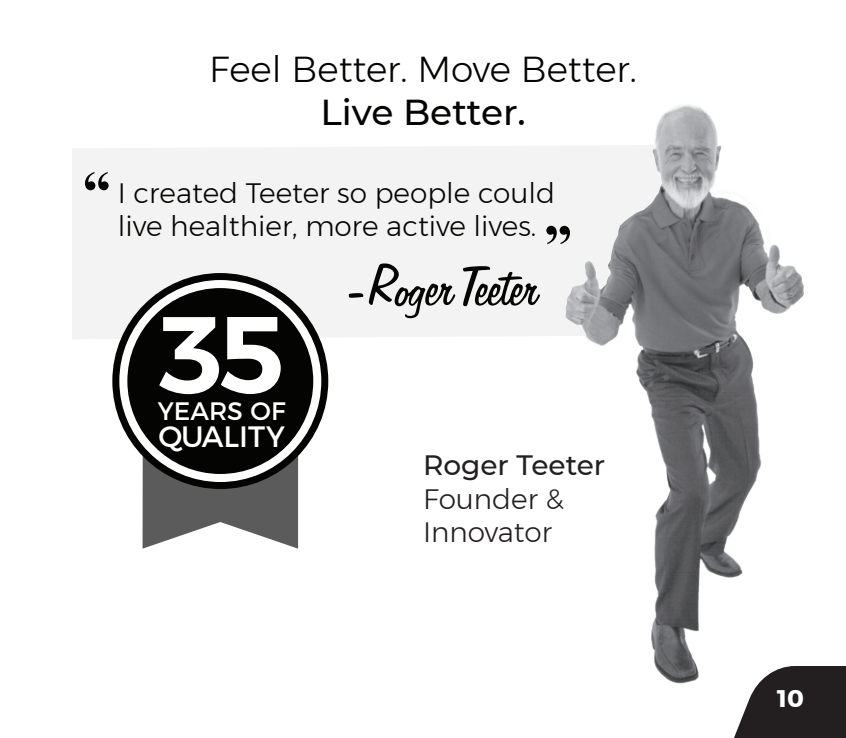
<style>
.page{position:relative;width:846px;height:738px;background:#fff}
.page>*{position:absolute;margin:0;border:0;box-sizing:border-box;transform-origin:0 0}
.t1{font:600 108.8px "Montserrat";color:#fff}
.t2{font:64px "Freehand 575 BT Regular B";color:#040503}
.t3{font:300 36px "Montserrat";color:#040503}
.t4{font:500 36px "Montserrat";color:#040503}
.t5{font:29.6px "Montserrat";color:#fff}
.t6{font:300 28px/33.6px "Montserrat";color:#040503}
.t7{font:300 28px/33.6px "Montserrat";color:#231f20}
.t8{font:500 28px "Montserrat";color:#231f20}
.t9{font:25.2px "Montserrat";color:#fff}
.t10{font:700 24px "Montserrat";color:#fff}
</style>
<div class="page">
<img style="left:588px;top:105px;width:216px;height:579px">
<svg style="left:72px;top:145px;width:590px;height:194px;fill:#f3f3f3"></svg>
<svg style="left:85px;top:172px;width:24px;height:18px"></svg>
<svg style="left:546px;top:226px;width:24px;height:18px"></svg>
<svg style="left:143px;top:482px;width:155px;height:67px"></svg>
<div style="left:112px;top:273px;width:216px;height:216px;background:#040503;border-radius:50%"></div>
<svg style="left:119px;top:280px;width:202px;height:202px"></svg>
<svg style="left:720px;top:666px;width:126px;height:72px"></svg>
<p class="t3" style="left:209px;top:42px;width:429px">Feel Better. Move Better.</p>
<p class="t4" style="left:320px;top:87px;width:207px">Live Better.</p>
<p class="t6" style="left:118px;top:175px;width:439px">I created Teeter so people could live healthier, more active lives.</p>
<h1 class="t1" style="left:158px;top:266px;width:129px">35</h1>
<p class="t9" style="left:158px;top:391px;width:129px">YEARS OF</p>
<p class="t5" style="left:159px;top:412px;width:128px">QUALITY</p>
<h2 class="t2" style="left:346px;top:253px;width:194px">-Roger Teeter</h2>
<p class="t8" style="left:423px;top:446px;width:184px">Roger Teeter</p>
<p class="t7" style="left:423px;top:482px;width:142px">Founder &amp;<br>Innovator</p>
<p class="t10" style="left:778px;top:680px;width:28px">10</p>
</div>
